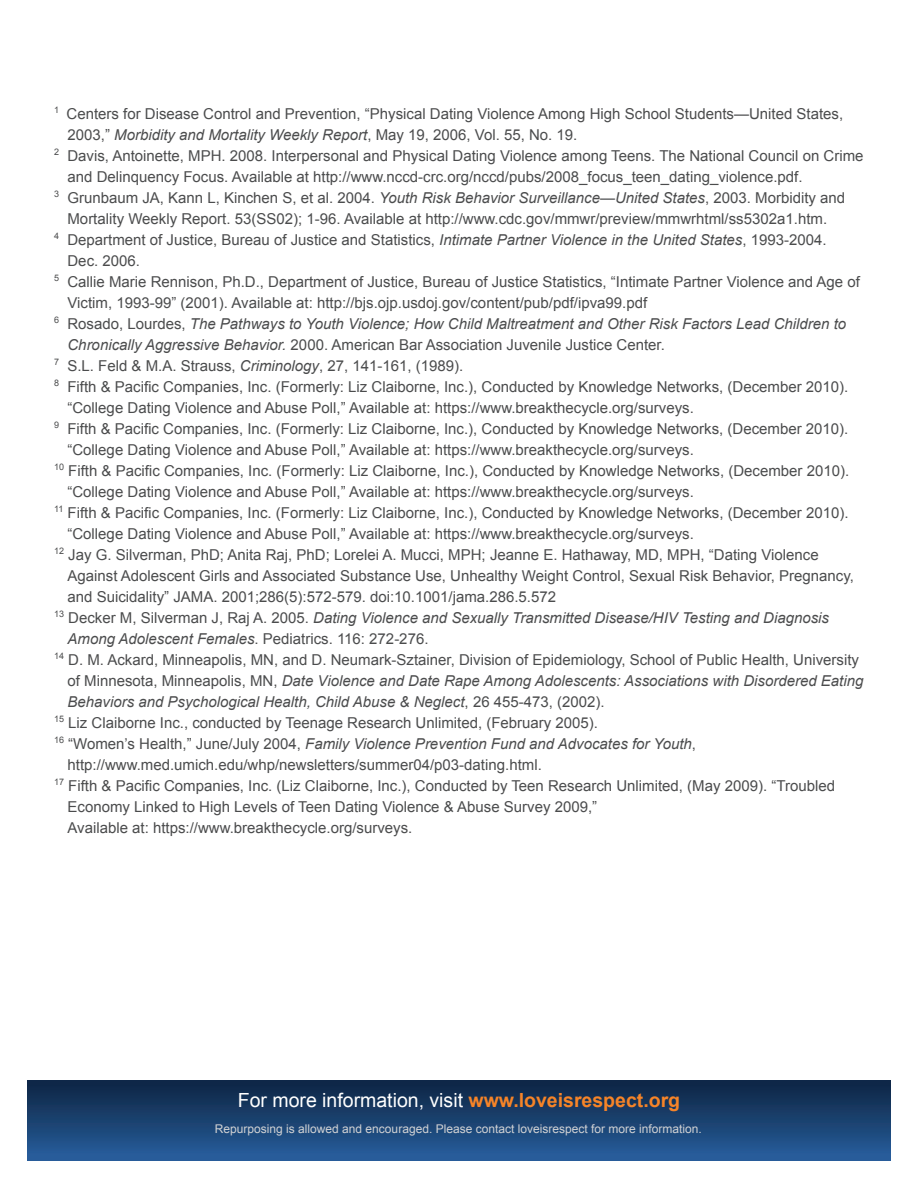
<style>
.page{position:relative;width:918px;height:1188px;background:#fff}
.page>*{position:absolute;margin:0;border:0;box-sizing:border-box;transform-origin:0 0}
.t1{font:19.5px "Arial";color:#fff}
.t2{font:15px "Arial";color:#4b4c4d}
.t3{font:italic 15px "Arial";color:#4b4c4d}
.t4{font:12px "Arial";color:#d1d2d4}
.s1{font-style:normal}
.s2{font-style:italic}
.s3{font-weight:700;color:#f68428}
</style>
<div class="page">
<div style="left:27px;top:1080px;width:864px;height:81px;background:linear-gradient(to bottom,#0c2442,#285f9e)"></div>
<p class="t2" style="left:54px;top:105px;width:791px"><sup>1</sup> Centers for Disease Control and Prevention, “Physical Dating Violence Among High School Students—United States,</p>
<p class="t3" style="left:68px;top:126px;width:511px"><span class="s1">2003,”</span> Morbidity and Mortality Weekly Report<span class="s1">, May 19, 2006, Vol. 55, No. 19.</span></p>
<p class="t2" style="left:54px;top:147px;width:811px"><sup>2</sup> Davis, Antoinette, MPH. 2008. Interpersonal and Physical Dating Violence among Teens. The National Council on Crime</p>
<p class="t2" style="left:68px;top:168px;width:737px">and Delinquency Focus. Available at http://www.nccd-crc.org/nccd/pubs/2008_focus_teen_dating_violence.pdf.</p>
<p class="t2" style="left:54px;top:189px;width:793px"><sup>3</sup> Grunbaum JA, Kann L, Kinchen S, et al. 2004. <span class="s2">Youth Risk Behavior Surveillance—United States</span>, 2003. Morbidity and</p>
<p class="t2" style="left:68px;top:210px;width:761px">Mortality Weekly Report. 53(SS02); 1-96. Available at http://www.cdc.gov/mmwr/preview/mmwrhtml/ss5302a1.htm.</p>
<p class="t2" style="left:54px;top:231px;width:774px"><sup>4</sup> Department of Justice, Bureau of Justice and Statistics, <span class="s2">Intimate Partner Violence in the United States</span>, 1993-2004.</p>
<p class="t2" style="left:68px;top:252px;width:74px">Dec. 2006.</p>
<p class="t2" style="left:54px;top:273px;width:807px"><sup>5</sup> Callie Marie Rennison, Ph.D., Department of Justice, Bureau of Justice Statistics, “Intimate Partner Violence and Age of</p>
<p class="t2" style="left:68px;top:294px;width:581px">Victim, 1993-99” (2001). Available at: http://bjs.ojp.usdoj.gov/content/pub/pdf/ipva99.pdf</p>
<p class="t3" style="left:54px;top:315px;width:794px"><sup>6</sup> <span class="s1">Rosado, Lourdes,</span> The Pathways to Youth Violence; How Child Maltreatment and Other Risk Factors Lead Children to</p>
<p class="t2" style="left:68px;top:336px;width:599px"><span class="s2">Chronically Aggressive Behavior.</span> 2000. American Bar Association Juvenile Justice Center.</p>
<p class="t2" style="left:54px;top:357px;width:411px"><sup>7</sup> S.L. Feld &amp; M.A. Strauss, <span class="s2">Criminology</span>, 27, 141-161, (1989).</p>
<p class="t2" style="left:54px;top:378px;width:796px"><sup>8</sup> Fifth &amp; Pacific Companies, Inc. (Formerly: Liz Claiborne, Inc.), Conducted by Knowledge Networks, (December 2010).</p>
<p class="t2" style="left:68px;top:399px;width:628px">“College Dating Violence and Abuse Poll,” Available at: https://www.breakthecycle.org/surveys.</p>
<p class="t2" style="left:54px;top:420px;width:796px"><sup>9</sup> Fifth &amp; Pacific Companies, Inc. (Formerly: Liz Claiborne, Inc.), Conducted by Knowledge Networks, (December 2010).</p>
<p class="t2" style="left:68px;top:441px;width:628px">“College Dating Violence and Abuse Poll,” Available at: https://www.breakthecycle.org/surveys.</p>
<p class="t2" style="left:54px;top:462px;width:797px"><sup>10</sup> Fifth &amp; Pacific Companies, Inc. (Formerly: Liz Claiborne, Inc.), Conducted by Knowledge Networks, (December 2010).</p>
<p class="t2" style="left:68px;top:483px;width:628px">“College Dating Violence and Abuse Poll,” Available at: https://www.breakthecycle.org/surveys.</p>
<p class="t2" style="left:54px;top:504px;width:796px"><sup>11</sup> Fifth &amp; Pacific Companies, Inc. (Formerly: Liz Claiborne, Inc.), Conducted by Knowledge Networks, (December 2010).</p>
<p class="t2" style="left:68px;top:525px;width:628px">“College Dating Violence and Abuse Poll,” Available at: https://www.breakthecycle.org/surveys.</p>
<p class="t2" style="left:54px;top:546px;width:766px"><sup>12</sup> Jay G. Silverman, PhD; Anita Raj, PhD; Lorelei A. Mucci, MPH; Jeanne E. Hathaway, MD, MPH, “Dating Violence</p>
<p class="t2" style="left:68px;top:567px;width:788px">Against Adolescent Girls and Associated Substance Use, Unhealthy Weight Control, Sexual Risk Behavior, Pregnancy,</p>
<p class="t2" style="left:68px;top:588px;width:490px">and Suicidality” JAMA. 2001;286(5):572-579. doi:10.1001/jama.286.5.572</p>
<p class="t3" style="left:54px;top:609px;width:777px"><sup>13</sup> <span class="s1">Decker M, Silverman J, Raj A. 2005.</span> Dating Violence and Sexually Transmitted Disease/HIV Testing and Diagnosis</p>
<p class="t2" style="left:68px;top:630px;width:363px"><span class="s2">Among Adolescent Females</span>. Pediatrics. 116: 272-276.</p>
<p class="t2" style="left:54px;top:651px;width:807px"><sup>14</sup> D. M. Ackard, Minneapolis, MN, and D. Neumark-Sztainer, Division of Epidemiology, School of Public Health, University</p>
<p class="t3" style="left:68px;top:672px;width:797px"><span class="s1">of Minnesota, Minneapolis, MN,</span> Date Violence and Date Rape Among Adolescents: Associations with Disordered Eating</p>
<p class="t3" style="left:68px;top:693px;width:539px">Behaviors and Psychological Health, Child Abuse &amp; Neglect<span class="s1">, 26 455-473, (2002).</span></p>
<p class="t2" style="left:54px;top:714px;width:546px"><sup>15</sup> Liz Claiborne Inc., conducted by Teenage Research Unlimited, (February 2005).</p>
<p class="t3" style="left:54px;top:735px;width:644px"><sup>16</sup> <span class="s1">“Women’s Health,” June/July 2004,</span> Family Violence Prevention Fund and Advocates for Youth<span class="s1">,</span></p>
<p class="t2" style="left:68px;top:756px;width:476px">http://www.med.umich.edu/whp/newsletters/summer04/p03-dating.html.</p>
<p class="t2" style="left:54px;top:777px;width:783px"><sup>17</sup> Fifth &amp; Pacific Companies, Inc. (Liz Claiborne, Inc.), Conducted by Teen Research Unlimited, (May 2009). “Troubled</p>
<p class="t2" style="left:68px;top:798px;width:531px">Economy Linked to High Levels of Teen Dating Violence &amp; Abuse Survey 2009,”</p>
<p class="t2" style="left:68px;top:819px;width:346px">Available at: https://www.breakthecycle.org/surveys.</p>
<h1 class="t1" style="left:238px;top:1089px;width:444px">For more information, visit <span class="s3">www.loveisrespect.org</span></h1>
<p class="t4" style="left:215px;top:1123px;width:488px">Repurposing is allowed and encouraged. Please contact loveisrespect for more information.</p>
</div>
